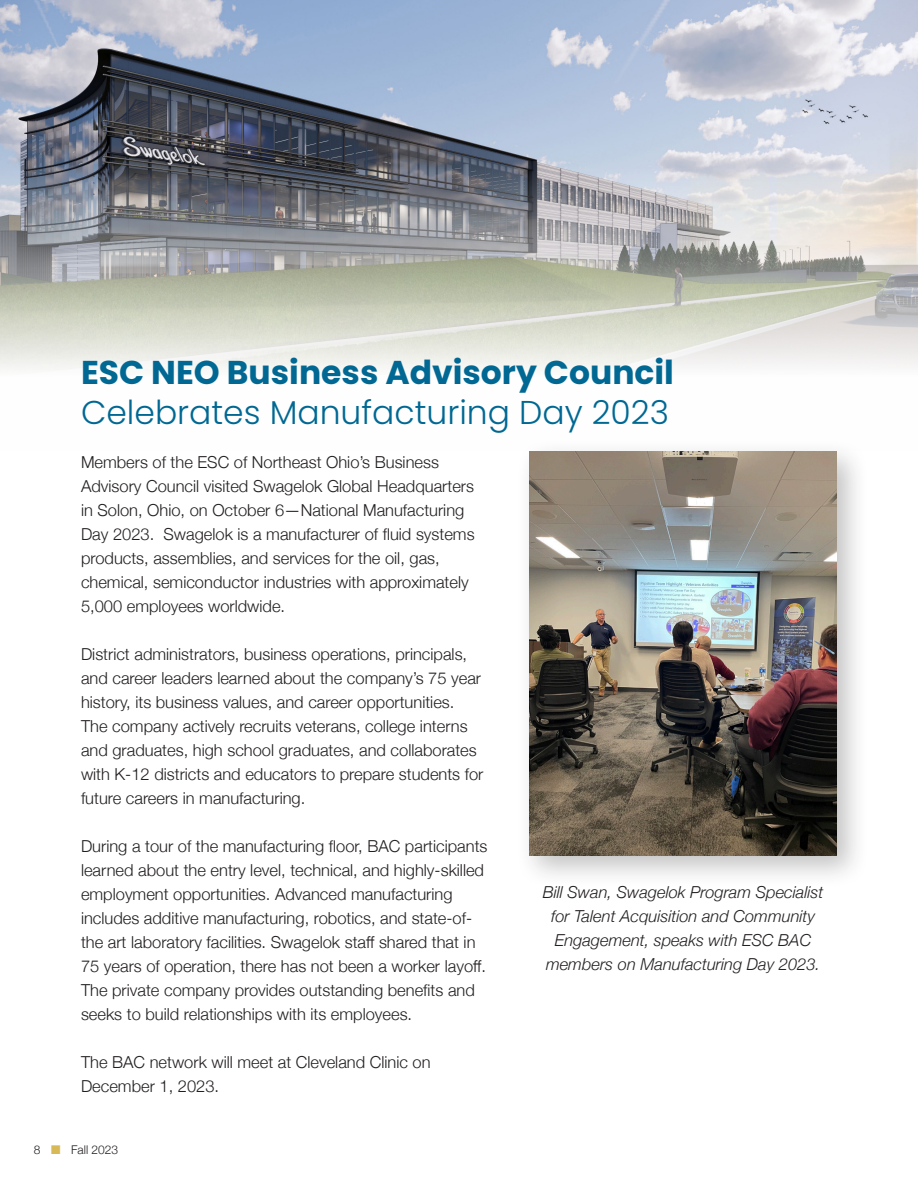
<style>
.page{position:relative;width:918px;height:1188px;background:#fff}
.page>*{position:absolute;margin:0;border:0;box-sizing:border-box;transform-origin:0 0}
.t1{font:300 33px/39.6px "Poppins";color:#006893}
.t2{font:300 16.5px/24px "Helvetica Neue";color:#231f20}
.t3{font:italic 300 16.5px/24px "Helvetica Neue";color:#231f20;text-align:center}
.t4{font:300 12px "Helvetica Neue";color:#231f20}
.s1{font-weight:700}
</style>
<div class="page">
<img style="left:0;top:0;width:918px;height:370px">
<div style="left:516px;top:439px;width:353px;height:449px;background:#231f20;opacity:.27"></div>
<img style="left:529px;top:452px;width:308px;height:404px">
<p class="t1" style="left:81px;top:353px;width:595px"><span class="s1">ESC NEO Business Advisory Council<br></span>Celebrates Manufacturing Day 2023</p>
<p class="t2" style="left:81px;top:449px;width:395px">Members of the ESC of Northeast Ohio’s Business Advisory Council visited Swagelok Global Headquarters in Solon, Ohio, on October 6—National Manufacturing Day 2023. Swagelok is a manufacturer of fluid systems products, assemblies, and services for the oil, gas, chemical, semiconductor industries with approximately 5,000 employees worldwide.</p>
<p class="t2" style="left:81px;top:641px;width:404px">District administrators, business operations, principals, and career leaders learned about the company’s 75 year history, its business values, and career opportunities.<br>The company actively recruits veterans, college interns and graduates, high school graduates, and collaborates with K-12 districts and educators to prepare students for future careers in manufacturing.</p>
<p class="t2" style="left:81px;top:833px;width:408px">During a tour of the manufacturing floor, BAC participants learned about the entry level, technical, and highly-skilled employment opportunities. Advanced manufacturing includes additive manufacturing, robotics, and state-of&shy;the art laboratory facilities. Swagelok staff shared that in 75 years of operation, there has not been a worker layoff.<br>The private company provides outstanding benefits and seeks to build relationships with its employees.</p>
<p class="t2" style="left:81px;top:1049px;width:351px">The BAC network will meet at Cleveland Clinic on<br>December 1, 2023.</p>
<p class="t4" style="left:34px;top:1140px;width:8px">8</p>
<p class="t4" style="left:71px;top:1140px;width:49px">Fall 2023</p>
<p class="t3" style="left:543px;top:879px;width:282px">Bill Swan, Swagelok Program Specialist for Talent Acquisition and Community Engagement, speaks with ESC BAC members on Manufacturing Day 2023.</p>
</div>
